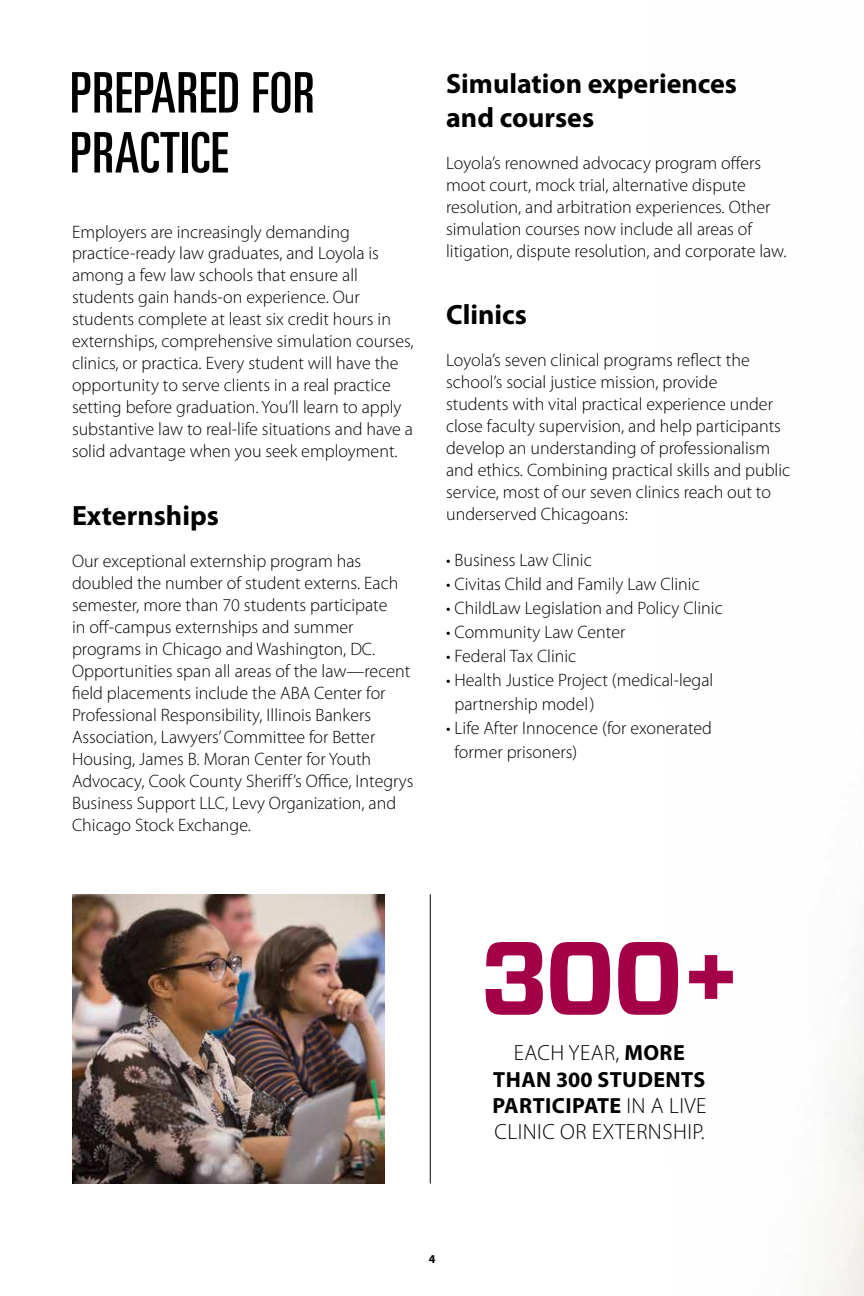
<style>
.page{position:relative;width:864px;height:1296px;background:#fff}
.page>*{position:absolute;margin:0;border:0;box-sizing:border-box;transform-origin:0 0}
.t1{font:700 104px "Vitesse";color:#a30047}
.t2{font:ultra-condensed 56px/60px "Univers LT Std";letter-spacing:.01em;color:#000}
.t3{font:700 28px/33.6px "Myriad Pro";color:#000}
.t4{font:300 22px/26.4px "Myriad Pro";letter-spacing:.02em;color:#000;text-align:center}
.t5{font:300 18px/22px "Myriad Pro";color:#000}
.t6{font:700 12px "Myriad Pro";color:#000}
.s1{font-weight:700}
</style>
<div class="page">
<hr style="left:430px;top:894px;width:1px;height:289px;background:#000">
<img style="left:72px;top:894px;width:312px;height:289px">
<h2 class="t2" style="left:70px;top:62px;width:246px">PREPARED FOR<br>PRACTICE</h2>
<p class="t5" style="left:72px;top:220px;width:343px">Employers are increasingly demanding practice-ready law graduates, and Loyola is among a few law schools that ensure all students gain hands-on experience. Our students complete at least six credit hours in externships, comprehensive simulation courses, clinics, or practica. Every student will have the opportunity to serve clients in a real practice setting before graduation. You’ll learn to apply substantive law to real-life situations and have a solid advantage when you seek employment.</p>
<h3 class="t3" style="left:72px;top:498px;width:148px">Externships</h3>
<p class="t5" style="left:72px;top:550px;width:343px">Our exceptional externship program has doubled the number of student externs. Each semester, more than 70 students participate<br>in off-campus externships and summer programs in Chicago and Washington, DC.<br>Opportunities span all areas of the law—recent field placements include the ABA Center for Professional Responsibility, Illinois Bankers Association, Lawyers’ Committee for Better Housing, James B. Moran Center for Youth Advocacy, Cook County Sheriff’s Office, Integrys Business Support LLC, Levy Organization, and Chicago Stock Exchange.</p>
<h3 class="t3" style="left:446px;top:66px;width:292px">Simulation experiences and courses</h3>
<p class="t5" style="left:446px;top:151px;width:342px">Loyola’s renowned advocacy program offers moot court, mock trial, alternative dispute resolution, and arbitration experiences. Other simulation courses now include all areas of litigation, dispute resolution, and corporate law.</p>
<h3 class="t3" style="left:446px;top:297px;width:82px">Clinics</h3>
<p class="t5" style="left:446px;top:349px;width:346px">Loyola’s seven clinical programs reflect the school’s social justice mission, provide<br>students with vital practical experience under close faculty supervision, and help participants develop an understanding of professionalism and ethics. Combining practical skills and public service, most of our seven clinics reach out to underserved Chicagoans:</p>
<p class="t5" style="left:446px;top:549px;width:147px">• Business Law Clinic</p>
<p class="t5" style="left:446px;top:573px;width:255px">• Civitas Child and Family Law Clinic</p>
<p class="t5" style="left:446px;top:597px;width:278px">• ChildLaw Legislation and Policy Clinic</p>
<p class="t5" style="left:446px;top:621px;width:181px">• Community Law Center</p>
<p class="t5" style="left:446px;top:645px;width:132px">• Federal Tax Clinic</p>
<p class="t5" style="left:455px;top:668px;width:260px;line-height:24px;text-indent:-8px">• Health Justice Project (medical-legal partnership model)</p>
<p class="t5" style="left:455px;top:716px;width:259px;line-height:24px;text-indent:-8px">• Life After Innocence (for exonerated former prisoners)</p>
<h1 class="t1" style="left:480px;top:909px;width:260px">300+</h1>
<p class="t4" style="left:492px;top:1039px;width:215px">EACH YEAR, <span class="s1">MORE<br>THAN 300 STUDENTS<br>PARTICIPATE</span> IN A LIVE<br>CLINIC OR EXTERNSHIP.</p>
<p class="t6" style="left:429px;top:1252px;width:8px">4</p>
</div>
